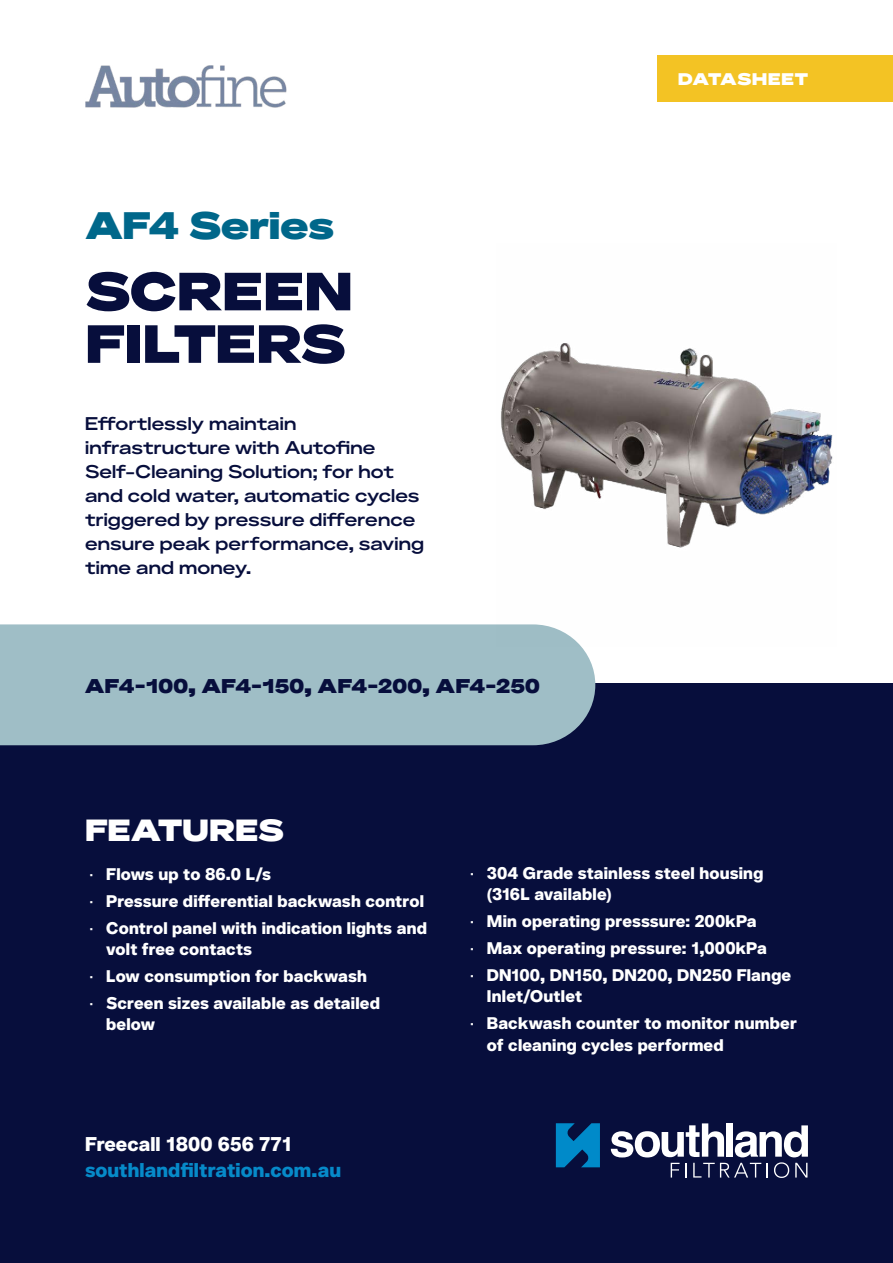
<style>
.page{position:relative;width:893px;height:1263px;background:#fff}
.page>*{position:absolute;margin:0;border:0;box-sizing:border-box;transform-origin:0 0}
.t1{font:900 52.5px/52.5px "Telka Wide";letter-spacing:.005em;color:#070e3c}
.t2{font:900 37.5px "Telka Wide";letter-spacing:-.01em;color:#00678a}
.t3{font:900 30px "Telka Wide";letter-spacing:.005em;color:#fff}
.t4{font:900 19.5px "Telka Wide";letter-spacing:.01em;color:#070e3c}
.t5{font:700 19.5px "Telka";letter-spacing:.005em;color:#068ac9}
.t6{font:700 19.5px "Telka";color:#fff}
.t7{font:500 18px/24px "Telka Wide";letter-spacing:.005em;color:#070e3c}
.t8{font:700 16.5px/21px "Telka";letter-spacing:.005em;color:#fff}
.t9{font:900 16.5px "Telka Wide";letter-spacing:.03em;color:#fff}
.s1{font-weight:300}
</style>
<div class="page">
<div style="left:0;top:1072px;width:893px;height:191px;background:#070e3c"></div>
<svg style="left:611px;top:1123px;width:197px;height:55px"></svg>
<svg style="left:556px;top:1123px;width:44px;height:44px"></svg>
<div style="left:657px;top:55px;width:236px;height:47px;background:#f3c324"></div>
<div style="left:0;top:683px;width:893px;height:436px;background:#070e3c"></div>
<img style="left:85px;top:65px;width:202px;height:43px">
<div style="left:0;top:624px;width:595px;height:121px;background:#9fbec6"></div>
<img style="left:497px;top:343px;width:336px;height:304px">
<h2 class="t2" style="left:85px;top:198px;width:250px">AF4 Series</h2>
<h1 class="t1" style="left:86px;top:262px;width:268px">SCREEN<br>FILTERS</h1>
<p class="t7" style="left:85px;top:411px;width:341px">Effortlessly maintain infrastructure with Autofine<br>Self-Cleaning Solution; for hot and cold water, automatic cycles triggered by pressure difference ensure peak performance, saving time and money.</p>
<p class="t4" style="left:85px;top:671px;width:456px">AF4-100, AF4-150, AF4-200, AF4-250</p>
<p class="t9" style="left:678px;top:67px;width:131px">DATASHEET</p>
<h3 class="t3" style="left:85px;top:808px;width:200px">FEATURES</h3>
<p class="t8" style="left:89px;top:862px;width:183px"><span class="s1">•</span> Flows up to 86.0 L/s</p>
<p class="t8" style="left:89px;top:889px;width:336px"><span class="s1">•</span> Pressure differential backwash control</p>
<p class="t8" style="left:106px;top:916px;width:322px;text-indent:-17px"><span class="s1">•</span> Control panel with indication lights and volt free contacts</p>
<p class="t8" style="left:89px;top:964px;width:279px"><span class="s1">•</span> Low consumption for backwash</p>
<p class="t8" style="left:106px;top:991px;width:275px;text-indent:-17px"><span class="s1">•</span> Screen sizes available as detailed below</p>
<p class="t6" style="left:85px;top:1130px;width:208px">Freecall 1800 656 771</p>
<p class="t5" style="left:85px;top:1156px;width:258px">southlandfiltration.com.au</p>
<p class="t8" style="left:487px;top:862px;width:278px;text-indent:-17px"><span class="s1">•</span> 304 Grade stainless steel housing (316L available)</p>
<p class="t8" style="left:470px;top:910px;width:288px"><span class="s1">•</span> Min operating presssure: 200kPa</p>
<p class="t8" style="left:470px;top:937px;width:299px"><span class="s1">•</span> Max operating pressure: 1,000kPa</p>
<p class="t8" style="left:487px;top:964px;width:306px;text-indent:-17px"><span class="s1">•</span> DN100, DN150, DN200, DN250 Flange<br>Inlet/Outlet</p>
<p class="t8" style="left:487px;top:1012px;width:312px;text-indent:-17px"><span class="s1">•</span> Backwash counter to monitor number of cleaning cycles performed</p>
</div>
